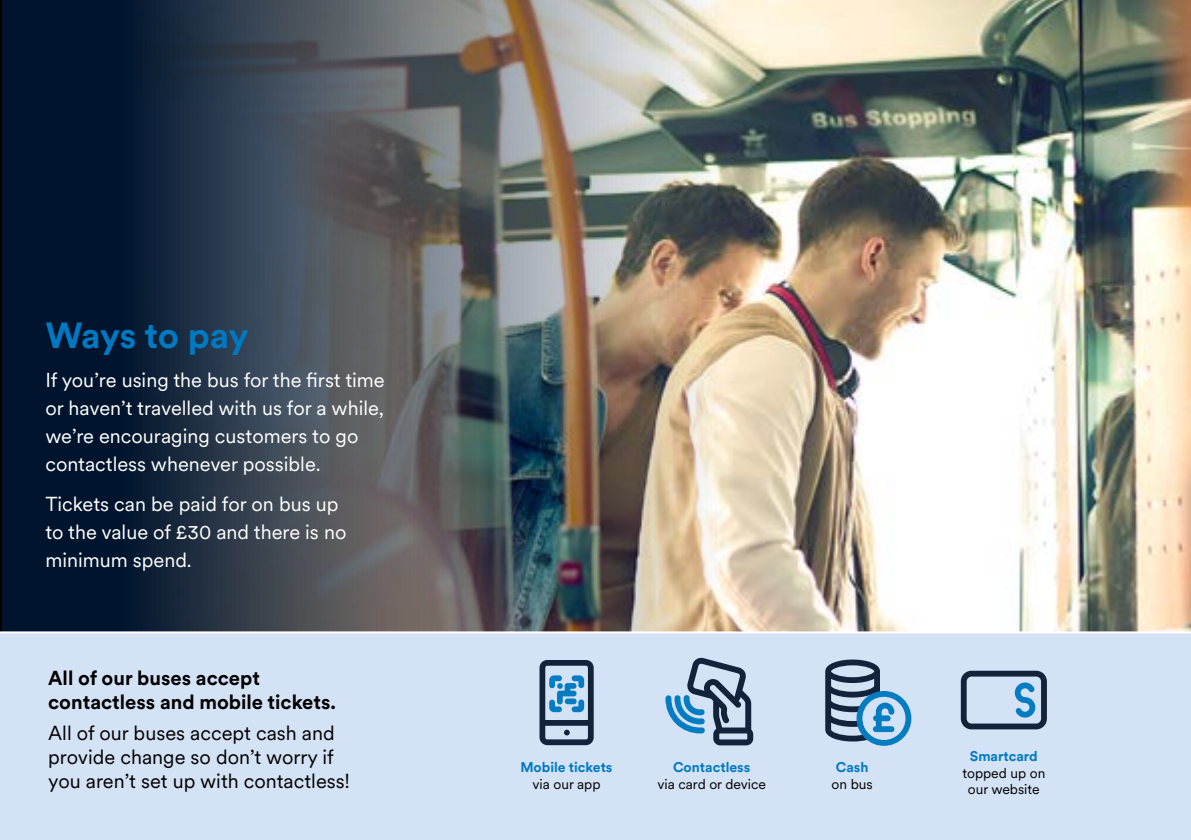
<style>
.page{position:relative;width:1191px;height:840px;background:#fff}
.page>*{position:absolute;margin:0;border:0;box-sizing:border-box;transform-origin:0 0}
.t1{font:700 36px "Stagecoach Circular";letter-spacing:-.015em;color:#0079c1}
.t2{font:20px/28px "Stagecoach Circular";color:#fff}
.t3{font:20px/24px "Stagecoach Circular";color:#000}
.t4{font:700 20px/24px "Stagecoach Circular";color:#000}
.t5{font:14px/16.6px "Stagecoach Circular";color:#000;text-align:center}
.t6{font:700 14px "Stagecoach Circular";color:#0079c1}
</style>
<div class="page">
<img style="left:0;top:0;width:1191px;height:631px">
<div style="left:0;top:631px;width:1191px;height:208px;background:#d3e2f5"></div>
<svg style="left:539px;top:659px;width:54px;height:85px;background:#7190ab"></svg>
<div style="left:565px;top:698px;width:11px;height:5px;background:#057cc1;border-radius:3px"></div>
<svg style="left:825px;top:659px;width:86px;height:86px;background:#7fa0bd"></svg>
<svg style="left:960px;top:670px;width:87px;height:59px;background:#8da4bc"></svg>
<svg style="left:665px;top:657px;width:88px;height:88px;background:#8ba4bd"></svg>
<h1 class="t1" style="left:45px;top:310px;width:205px">Ways to pay</h1>
<p class="t2" style="left:45px;top:365px;width:341px">If you’re using the bus for the first time or haven’t travelled with us for a while, we’re encouraging customers to go contactless whenever possible.</p>
<p class="t2" style="left:45px;top:488px;width:302px">Tickets can be paid for on bus up to the value of £30 and there is no minimum spend.</p>
<p class="t4" style="left:48px;top:665px;width:289px">All of our buses accept contactless and mobile tickets.</p>
<p class="t3" style="left:48px;top:719px;width:303px">All of our buses accept cash and provide change so don’t worry if you aren’t set up with contactless!</p>
<p class="t6" style="left:520px;top:757px;width:94px">Mobile tickets</p>
<p class="t5" style="left:532px;top:774px;width:70px">via our app</p>
<p class="t6" style="left:673px;top:757px;width:79px">Contactless</p>
<p class="t5" style="left:657px;top:774px;width:110px">via card or device</p>
<p class="t6" style="left:836px;top:757px;width:34px">Cash</p>
<p class="t5" style="left:831px;top:774px;width:43px">on bus</p>
<p class="t6" style="left:970px;top:746px;width:69px">Smartcard</p>
<p class="t5" style="left:962px;top:763px;width:85px">topped up on our website</p>
</div>
